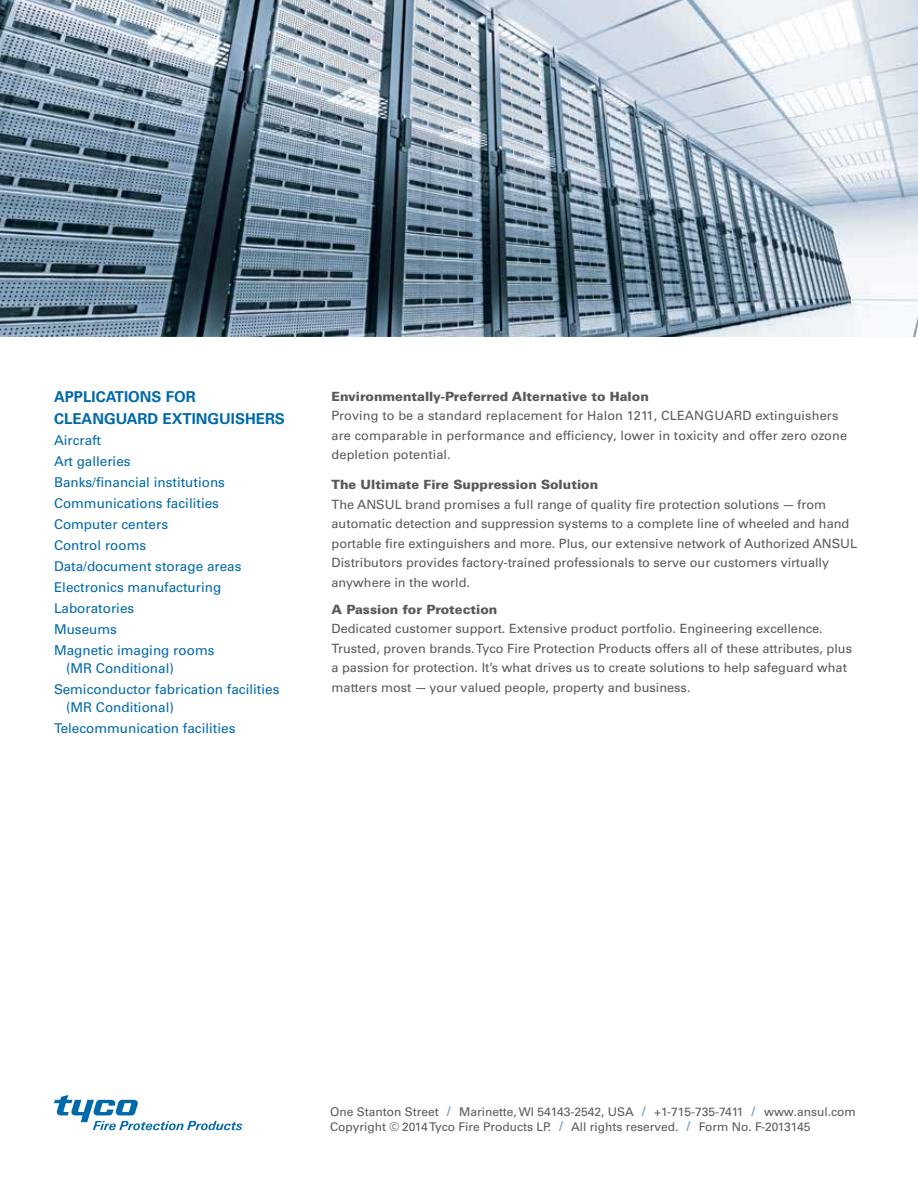
<style>
.page{position:relative;width:918px;height:1188px;background:#fff}
.page>*{position:absolute;margin:0;border:0;box-sizing:border-box;transform-origin:0 0}
.t1{font:700 15px/21.6px "Univers LT Std";color:#0069aa}
.t2{font:13.5px/21px "Univers LT Std";color:#0069aa}
.t3{font:12.75px/19.5px "Univers LT Std";color:#58595b}
.t4{font:900 12.75px "Univers LT Std";color:#58595b}
.t5{font:12px/15px "Univers LT Std";color:#58595b}
.s1{font-style:italic;font-size:13.5px;color:#75a1ce}
</style>
<div class="page">
<svg style="left:54px;top:1095px;width:188px;height:35px"></svg>
<img style="left:0;top:0;width:918px;height:337px">
<p class="t1" style="left:54px;top:386px;width:154px">APPLICATIONS FOR<br>CLEANGUARD EXTINGU</p>
<p class="t1" style="left:231px;top:408px;width:36px">ISHERS</p>
<p class="t2" style="left:54px;top:430px;width:189px">Aircraft<br>Art galleries<br>Banks/financial institutions<br>Communications facilities<br>Computer centers<br>Control rooms<br>Data/document storage areas<br>Electronics manufacturing<br>Laboratories<br>Museums<br>Magnetic imaging rooms</p>
<p class="t2" style="left:54px;top:658px;width:227px;text-indent:12px">(MR Conditional)<br>Semiconductor fabrication facilities</p>
<p class="t2" style="left:54px;top:697px;width:183px;text-indent:12px">(MR Conditional)<br>Telecommunication facilities</p>
<p class="t4" style="left:332px;top:388px;width:319px">Environmentally-Preferred Alternative to Halon</p>
<p class="t3" style="left:332px;top:406px;width:517px">Proving to be a standard replacement for Halon 1211, CLEANGUARD extinguishers are comparable in performance and efficiency, lower in toxicity and offer zero ozone depletion potential.</p>
<p class="t4" style="left:332px;top:477px;width:268px">The Ultimate Fire Suppression Solution</p>
<p class="t3" style="left:332px;top:495px;width:527px">The ANSUL brand promises a full range of quality fire protection solutions — from automatic detection and suppression systems to a complete line of wheeled and hand portable fire extinguishers and more. Plus, our extensive network of Authorized ANSUL Distributors provides factory-trained professionals to serve our customers virtually anywhere in the world.</p>
<p class="t4" style="left:332px;top:601px;width:167px">A Passion for Protection</p>
<p class="t3" style="left:332px;top:619px;width:522px">Dedicated customer support. Extensive product portfolio. Engineering excellence.<br>Trusted, proven brands. Tyco Fire Protection Products offers all of these attributes, plus a passion for protection. It’s what drives us to create solutions to help safeguard what matters most — your valued people, property and business.</p>
<p class="t5" style="left:330px;top:1104px;width:527px">One Stanton Street <span class="s1">l</span> Marinette, WI 54143-2542, USA <span class="s1">l</span> +1-715-735-7411 <span class="s1">l</span> www.ansul.com<br>Copyright © 2014 Tyco Fire Products LP. <span class="s1">l</span> All rights reserved. <span class="s1">l</span> Form No. F-2013145</p>
</div>
